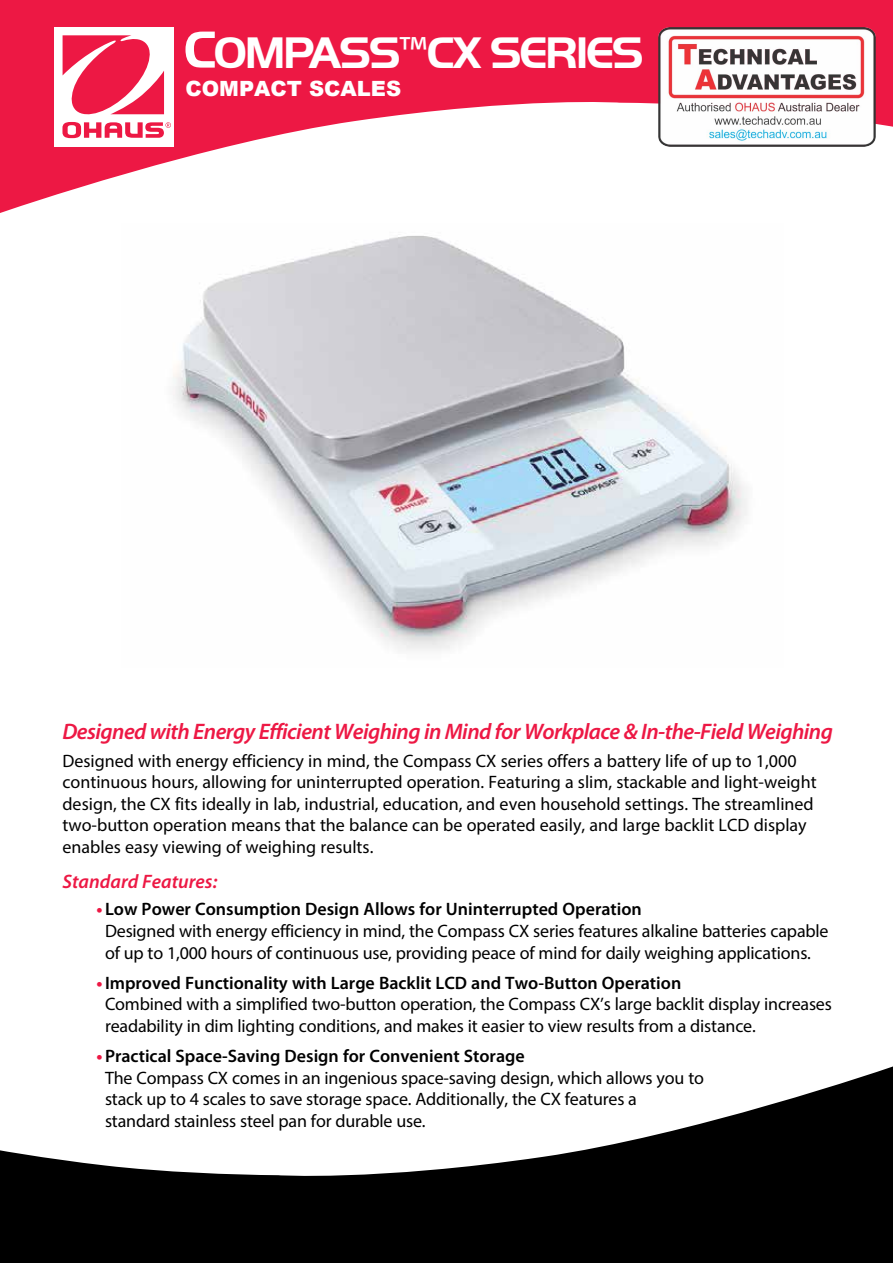
<style>
.page{position:relative;width:893px;height:1263px;background:#fff}
.page>*{position:absolute;margin:0;border:0;box-sizing:border-box;transform-origin:0 0}
.t1{font:700 45.9px "Handel Got D";letter-spacing:-.05em;color:#fff}
.t2{font:italic 600 22.5px "Myriad Pro";letter-spacing:-.025em;color:#ed1844}
.t3{font:900 21px "Arial";color:#fff}
.t4{font:italic 600 19.5px "Myriad Pro";color:#ed1844}
.t5{font:18px/21.6px "Myriad Pro";letter-spacing:-.01em;color:#000}
.s1{font-size:54px}
.s2{font-family:"Myriad Pro";font-weight:400}
.s3{font-weight:700;color:#ed1844}
.s4{font-weight:600}
</style>
<div class="page">
<svg style="left:0;top:0;width:893px;height:213px;fill:#ed1844"></svg>
<div style="left:54px;top:27px;width:120px;height:119px;background:#fff"></div>
<svg style="left:62px;top:35px;width:109px;height:103px"></svg>
<svg style="left:0;top:1066px;width:893px;height:197px;fill:#000"></svg>
<img style="left:173px;top:236px;width:574px;height:415px">
<img style="left:658px;top:28px;width:217px;height:118px">
<h1 class="t1" style="left:184px;top:26px;width:462px"><span class="s1">C</span>OMPASS<span class="s2">™</span>CX SERIES</h1>
<p class="t3" style="left:185px;top:73px;width:217px">COMPACT SCALES</p>
<p class="t2" style="left:63px;top:717px;width:772px">Designed with Energy Efficient Weighing in Mind for Workplace &amp; In-the-Field Weighing</p>
<p class="t5" style="left:63px;top:749px;width:756px">Designed with energy efficiency in mind, the Compass CX series offers a battery life of up to 1,000 continuous hours, allowing for uninterrupted operation. Featuring a slim, stackable and light-weight design, the CX fits ideally in lab, industrial, education, and even household settings. The streamlined two-button operation means that the balance can be operated easily, and large backlit LCD display enables easy viewing of weighing results.</p>
<p class="t4" style="left:63px;top:868px;width:156px">Standard Features:</p>
<p class="t5" style="left:105px;top:898px;width:725px;text-indent:-8px"><span class="s3">•</span> <span class="s4">Low Power Consumption Design Allows for Uninterrupted Operation<br></span>Designed with energy efficiency in mind, the Compass CX series features alkaline batteries capable of up to 1,000 hours of continuous use, providing peace of mind for daily weighing applications.</p>
<p class="t5" style="left:105px;top:972px;width:728px;text-indent:-8px"><span class="s3">•</span><span class="s4">Improved Functionality with Large Backlit LCD and Two-Button Operation<br></span>Combined with a simplified two-button operation, the Compass CX’s large backlit display increases readability in dim lighting conditions, and makes it easier to view results from a distance.</p>
<p class="t5" style="left:105px;top:1045px;width:600px;text-indent:-8px"><span class="s3">•</span><span class="s4">Practical Space-Saving Design for Convenient Storage<br></span>The Compass CX comes in an ingenious space-saving design, which allows you to stack up to 4 scales to save storage space. Additionally, the CX features a standard stainless steel pan for durable use.</p>
</div>
